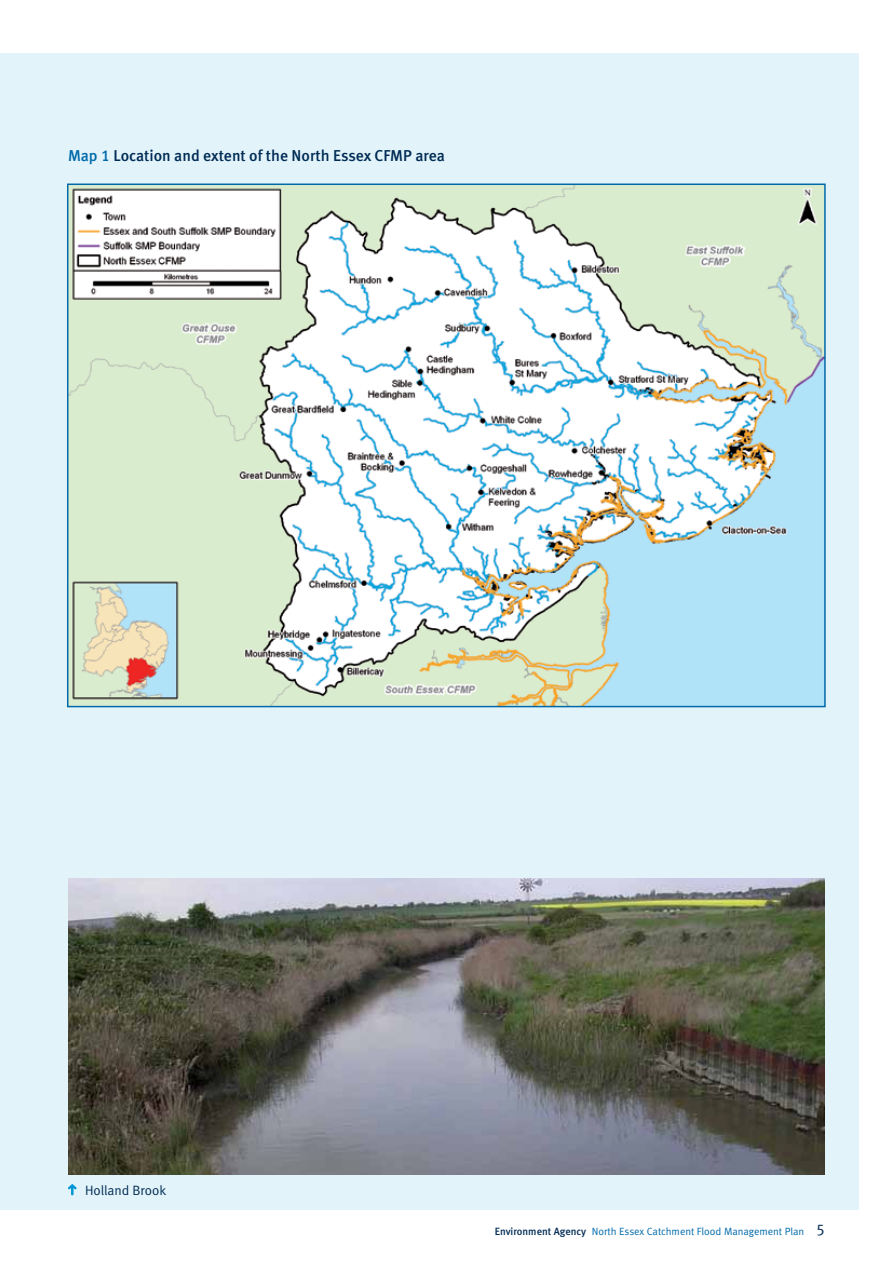
<style>
.page{position:relative;width:893px;height:1263px;background:#fff}
.page>*{position:absolute;margin:0;border:0;box-sizing:border-box;transform-origin:0 0}
.t1{font:500 15.75px "EA Meta";color:#002b54}
.t2{font:13.5px "EA Meta Normal";color:#002b54}
.t3{font:10.5px "EA Meta Normal";color:#0069aa}
.s1{color:#0069aa}
.s2{font-family:"EA Meta";font-weight:500;color:#002b54}
.s3{font-size:15.75px;color:#002b54}
</style>
<div class="page">
<div style="left:0;top:53px;width:859px;height:1157px;background:#e2f4fa"></div>
<svg style="left:68px;top:1184px;width:9px;height:11px"></svg>
<img style="left:70px;top:187px;width:753px;height:517px">
<img style="left:68px;top:878px;width:757px;height:296px">
<h1 class="t1" style="left:68px;top:147px;width:378px"><span class="s1">Map 1</span> Location and extent of the North Essex CFMP area</h1>
<p class="t2" style="left:85px;top:1182px;width:83px">Holland Brook</p>
<p class="t3" style="left:495px;top:1225px;width:332px"><span class="s2">Environment Agency</span> North Essex Catchment Flood Management Plan <span class="s3">5</span></p>
</div>
